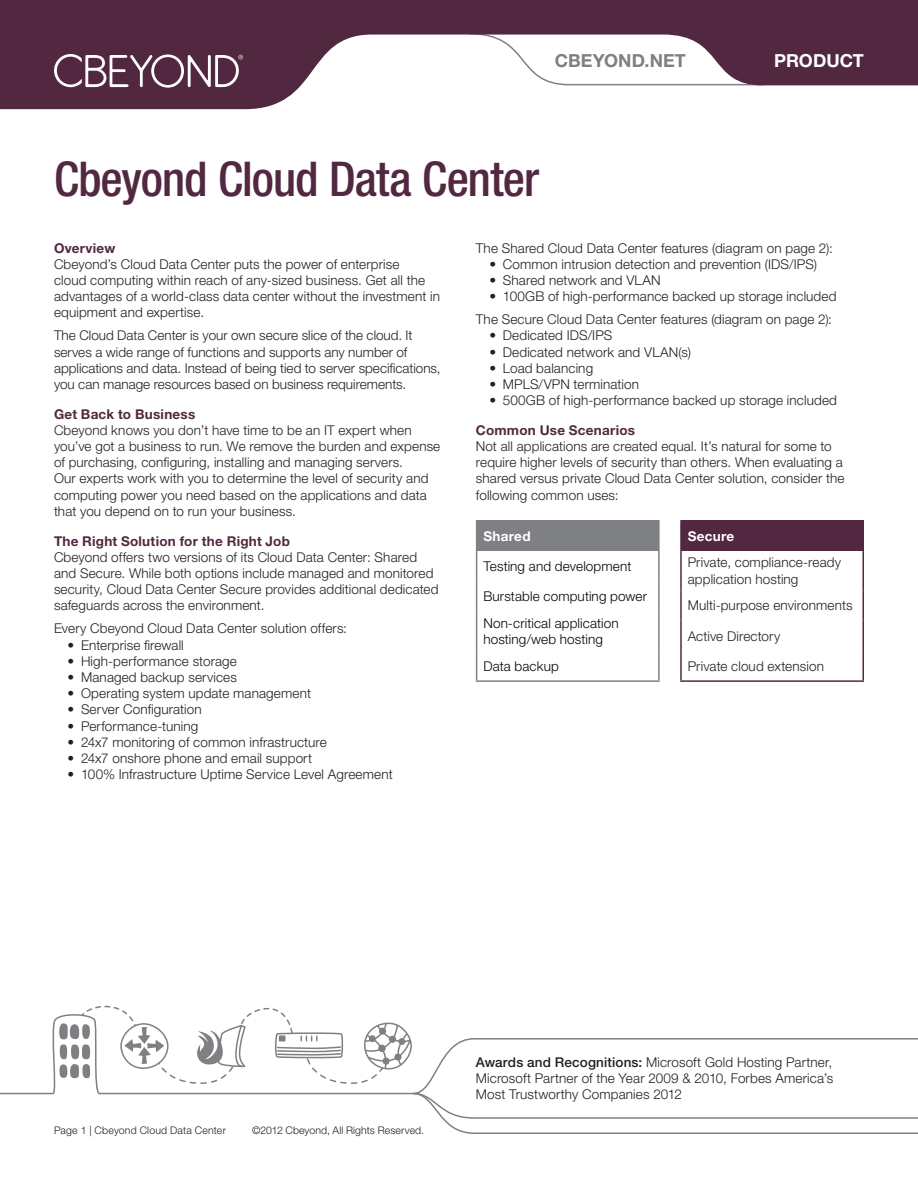
<style>
.page{position:relative;width:918px;height:1188px;background:#fff}
.page>*{position:absolute;margin:0;border:0;box-sizing:border-box;transform-origin:0 0}
.t1{font:500 condensed 48px "Helvetica Neue LT Std";letter-spacing:-.02em;color:#522841}
.t2{font:700 18px "Helvetica Neue LT Std";letter-spacing:.005em;color:#7e8083}
.t3{font:700 18px "Helvetica Neue LT Std";color:#fff}
.t4{font:300 13.5px/16.2px "Helvetica Neue LT Std";letter-spacing:.01em;color:#231f20}
.t5{font:300 13.5px/26.7px "Helvetica Neue LT Std";letter-spacing:.01em;color:#040503}
.t6{font:700 13.5px "Helvetica Neue LT Std";letter-spacing:.02em;color:#522841}
.t7{font:700 13.5px "Helvetica Neue LT Std";letter-spacing:.02em;color:#fff}
.t8{font:300 10.5px "Helvetica Neue LT Std";letter-spacing:.01em;color:#231f20}
.s1{font-weight:500}
</style>
<div class="page">
<svg style="left:59px;top:1006px;width:859px;height:128px"></svg>
<svg style="left:0;top:0;width:918px;height:109px;fill:#522841"></svg>
<svg style="left:54px;top:54px;width:189px;height:34px"></svg>
<div style="left:477px;top:521px;width:182px;height:30px;background:#7e8083"></div>
<hr style="left:476px;top:551px;width:1px;height:30px;background:#7e8083">
<hr style="left:658px;top:551px;width:2px;height:30px;background:#7e8083">
<hr style="left:476px;top:581px;width:1px;height:31px;background:#7e8083">
<hr style="left:658px;top:581px;width:2px;height:31px;background:#7e8083">
<hr style="left:476px;top:612px;width:1px;height:39px;background:#7e8083">
<hr style="left:658px;top:612px;width:2px;height:39px;background:#7e8083">
<svg style="left:476px;top:651px;width:1px;height:29px"></svg>
<hr style="left:658px;top:651px;width:2px;height:29px;background:#7e8083">
<hr style="left:476px;top:520px;width:184px;height:2px;background:#7e8083">
<svg style="left:476px;top:522px;width:1px;height:29px"></svg>
<hr style="left:476px;top:680px;width:184px;height:2px;background:#7e8083">
<hr style="left:658px;top:522px;width:2px;height:29px;background:#7e8083">
<div style="left:681px;top:521px;width:182px;height:30px;background:#522841"></div>
<hr style="left:680px;top:522px;width:2px;height:29px;background:#522841">
<hr style="left:680px;top:551px;width:2px;height:39px;background:#522841">
<hr style="left:680px;top:590px;width:2px;height:31px;background:#522841">
<hr style="left:680px;top:621px;width:2px;height:30px;background:#522841">
<hr style="left:680px;top:651px;width:2px;height:29px;background:#522841">
<hr style="left:862px;top:551px;width:2px;height:39px;background:#522841">
<hr style="left:862px;top:590px;width:2px;height:31px;background:#522841">
<hr style="left:862px;top:621px;width:2px;height:30px;background:#522841">
<hr style="left:862px;top:651px;width:2px;height:29px;background:#522841">
<hr style="left:680px;top:520px;width:184px;height:2px;background:#522841">
<hr style="left:862px;top:522px;width:2px;height:29px;background:#522841">
<hr style="left:680px;top:680px;width:184px;height:2px;background:#522841">
<h2 class="t2" style="left:555px;top:49px;width:133px">cbeyond.net</h2>
<h1 class="t1" style="left:54px;top:151px;width:487px">Cbeyond Cloud Data Center</h1>
<h2 class="t3" style="left:774px;top:49px;width:91px">Product</h2>
<p class="t6" style="left:54px;top:239px;width:63px">Overview</p>
<p class="t4" style="left:54px;top:256px;width:388px">Cbeyond’s Cloud Data Center puts the power of enterprise<br>cloud computing within reach of any-sized business. Get all the advantages of a world-class data center without the investment in equipment and expertise.</p>
<p class="t4" style="left:54px;top:327px;width:388px">The Cloud Data Center is your own secure slice of the cloud. It serves a wide range of functions and supports any number of applications and data. Instead of being tied to server specifications, you can manage resources based on business requirements.</p>
<p class="t6" style="left:54px;top:406px;width:143px">Get Back to Business</p>
<p class="t4" style="left:54px;top:422px;width:388px">Cbeyond knows you don’t have time to be an IT expert when you’ve got a business to run. We remove the burden and expense of purchasing, configuring, installing and managing servers.<br>Our experts work with you to determine the level of security and computing power you need based on the applications and data that you depend on to run your business.</p>
<p class="t6" style="left:54px;top:532px;width:237px">The Right Solution for the Right Job</p>
<p class="t4" style="left:54px;top:549px;width:386px">Cbeyond offers two versions of its Cloud Data Center: Shared and Secure. While both options include managed and monitored security, Cloud Data Center Secure provides additional dedicated safeguards across the environment.</p>
<p class="t4" style="left:54px;top:620px;width:295px">Every Cbeyond Cloud Data Center solution offers:</p>
<p class="t4" style="left:68px;top:636px;width:118px">• Enterprise firewall</p>
<p class="t4" style="left:68px;top:653px;width:171px">• High-performance storage</p>
<p class="t4" style="left:68px;top:669px;width:171px">• Managed backup services</p>
<p class="t4" style="left:68px;top:685px;width:245px">• Operating system update management</p>
<p class="t4" style="left:68px;top:701px;width:136px">• Server Configuration</p>
<p class="t4" style="left:68px;top:717px;width:132px">• Performance-tuning</p>
<p class="t4" style="left:68px;top:734px;width:261px">• 24x7 monitoring of common infrastructure</p>
<p class="t4" style="left:68px;top:750px;width:246px">• 24x7 onshore phone and email support</p>
<p class="t4" style="left:68px;top:766px;width:327px">• 100% Infrastructure Uptime Service Level Agreement</p>
<p class="t4" style="left:476px;top:239px;width:358px">The Shared Cloud Data Center features (diagram on page 2):</p>
<p class="t4" style="left:489px;top:256px;width:329px">• Common intrusion detection and prevention (IDS/IPS)</p>
<p class="t4" style="left:489px;top:272px;width:173px">• Shared network and VLAN</p>
<p class="t4" style="left:476px;top:285px;width:362px;line-height:23px;text-indent:14px">• 100GB of high-performance backed up storage included<br>The Secure Cloud Data Center features (diagram on page 2):</p>
<p class="t4" style="left:489px;top:327px;width:125px">• Dedicated IDS/IPS</p>
<p class="t4" style="left:489px;top:343px;width:203px">• Dedicated network and VLAN(s)</p>
<p class="t4" style="left:489px;top:360px;width:105px">• Load balancing</p>
<p class="t4" style="left:489px;top:376px;width:151px">• MPLS/VPN termination</p>
<p class="t4" style="left:489px;top:392px;width:349px">• 500GB of high-performance backed up storage included</p>
<p class="t6" style="left:476px;top:422px;width:161px">Common Use Scenarios</p>
<p class="t4" style="left:476px;top:438px;width:370px">Not all applications are created equal. It’s natural for some to require higher levels of security than others. When evaluating a shared versus private Cloud Data Center solution, consider the following common uses:</p>
<p class="t7" style="left:483px;top:528px;width:49px">Shared</p>
<p class="t5" style="left:483px;top:553px;width:150px">Testing and development</p>
<p class="t5" style="left:483px;top:583px;width:165px">Burstable computing power<br>Non-critical application</p>
<p class="t5" style="left:483px;top:626px;width:121px">hosting/web hosting<br>Data backup</p>
<p class="t7" style="left:688px;top:528px;width:48px">Secure</p>
<p class="t4" style="left:688px;top:554px;width:155px">Private, compliance-ready application hosting</p>
<p class="t4" style="left:688px;top:597px;width:166px">Multi-purpose environments</p>
<p class="t4" style="left:688px;top:627px;width:94px">Active Directory</p>
<p class="t4" style="left:688px;top:658px;width:138px">Private cloud extension</p>
<p class="t8" style="left:54px;top:1124px;width:173px">Page 1 | Cbeyond Cloud Data Center</p>
<p class="t8" style="left:252px;top:1124px;width:173px">©2012 Cbeyond, All Rights Reserved.</p>
<p class="t4" style="left:476px;top:1054px;width:359px;text-align:justify"><span class="s1">Awards and Recognitions:</span> Microsoft Gold Hosting Partner, Microsoft Partner of the Year 2009 &amp; 2010, Forbes America’s Most Trustworthy Companies 2012</p>
</div>
